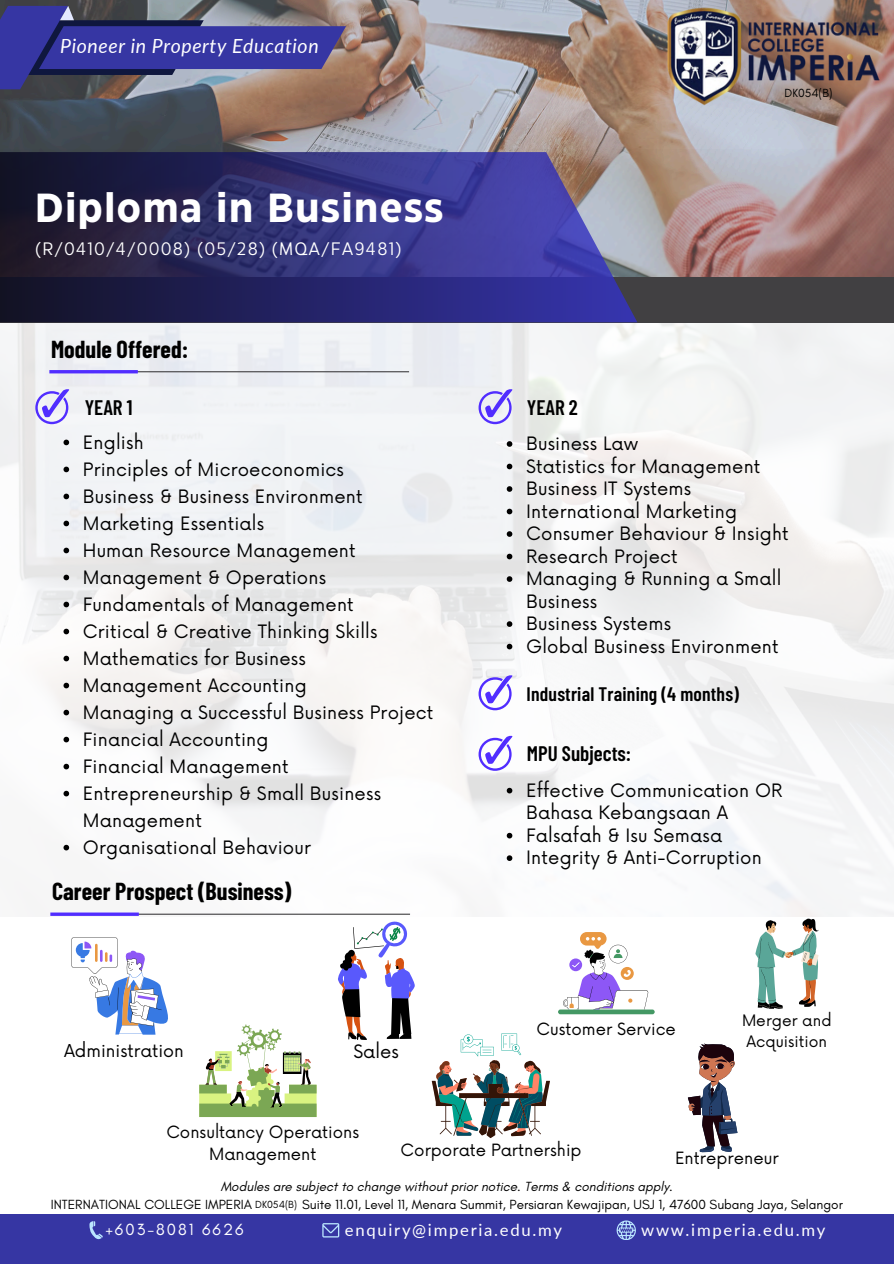
<style>
.page{position:relative;width:894px;height:1264px;background:#fff}
.page>*{position:absolute;margin:0;border:0;box-sizing:border-box;transform-origin:0 0}
.t1{font:700 40.5px "Eastman Grotesque";letter-spacing:.04em;color:#fff}
.t2{font:700 24px "Barlow Condensed";color:#000}
.t3{font:600 21px "Barlow Condensed";color:#000}
.t4{font:600 19.5px "Barlow Condensed";letter-spacing:.01em;color:#000}
.t5{font:italic 19.5px "Lato";letter-spacing:.03em;color:#fff}
.t6{font:18px/22.5px "Now";letter-spacing:.01em;color:#000}
.t7{font:18px "Eastman Grotesque";letter-spacing:.065em;color:#fff}
.t8{font:17.25px "Now";color:#000}
.t9{font:16.65px "Lato";letter-spacing:.105em;color:#fff}
.t10{font:16.5px/22.6px "Now";color:#000;text-align:center}
.t11{font:16.5px "Glacial Indifference";letter-spacing:.125em;color:#fff}
.t12{font:15.45px "Now";color:#000}
.t13{font:13.5px "Glacial Indifference";color:#000}
.t14{font:italic 13.5px "Glacial Indifference";color:#000}
.t15{font:12px "Glacial Indifference";color:#000}
.t16{font:10.5px "Glacial Indifference";color:#000}
</style>
<div class="page">
<img style="left:0;top:322px;width:893px;height:594px">
<img style="left:0;top:0;width:893px;height:277px">
<div style="left:0;top:277px;width:893px;height:45px;background:#414042"></div>
<svg style="left:0;top:152px;width:637px;height:170px;background:#353471"></svg>
<svg style="left:0;top:6px;width:346px;height:83px;background:#514f8d"></svg>
<div style="left:0;top:1214px;width:893px;height:49px;background:#3636a3"></div>
<svg style="left:89px;top:1221px;width:14px;height:17px"></svg>
<svg style="left:322px;top:1223px;width:17px;height:14px"></svg>
<svg style="left:616px;top:1220px;width:19px;height:19px"></svg>
<hr style="left:51px;top:371px;width:358px;height:1px;background:#414042">
<hr style="left:49px;top:370px;width:89px;height:3px;background:#512dff">
<hr style="left:52px;top:913px;width:358px;height:1px;background:#414042">
<hr style="left:50px;top:912px;width:89px;height:3px;background:#512dff">
<svg style="left:71px;top:937px;width:97px;height:97px"></svg>
<svg style="left:558px;top:932px;width:96px;height:82px"></svg>
<svg style="left:338px;top:921px;width:77px;height:119px"></svg>
<svg style="left:199px;top:1024px;width:117px;height:92px"></svg>
<svg style="left:431px;top:1033px;width:119px;height:105px"></svg>
<svg style="left:755px;top:918px;width:63px;height:90px"></svg>
<svg style="left:687px;top:1043px;width:50px;height:110px"></svg>
<svg style="left:35px;top:389px;width:34px;height:35px"></svg>
<svg style="left:63px;top:439px;width:6px;height:6px"></svg>
<svg style="left:63px;top:466px;width:6px;height:6px"></svg>
<svg style="left:63px;top:493px;width:6px;height:6px"></svg>
<svg style="left:63px;top:520px;width:6px;height:6px"></svg>
<svg style="left:63px;top:547px;width:6px;height:6px"></svg>
<svg style="left:63px;top:574px;width:6px;height:6px"></svg>
<svg style="left:63px;top:601px;width:6px;height:6px"></svg>
<svg style="left:63px;top:628px;width:6px;height:6px"></svg>
<svg style="left:63px;top:655px;width:6px;height:6px"></svg>
<svg style="left:63px;top:682px;width:6px;height:6px"></svg>
<svg style="left:63px;top:709px;width:6px;height:6px"></svg>
<svg style="left:63px;top:736px;width:6px;height:6px"></svg>
<svg style="left:63px;top:763px;width:6px;height:6px"></svg>
<svg style="left:63px;top:790px;width:6px;height:6px"></svg>
<svg style="left:63px;top:844px;width:6px;height:6px"></svg>
<svg style="left:478px;top:389px;width:34px;height:35px"></svg>
<svg style="left:506px;top:441px;width:6px;height:6px"></svg>
<svg style="left:506px;top:463px;width:6px;height:6px"></svg>
<svg style="left:506px;top:486px;width:6px;height:6px"></svg>
<svg style="left:506px;top:508px;width:6px;height:6px"></svg>
<svg style="left:506px;top:531px;width:6px;height:6px"></svg>
<svg style="left:506px;top:553px;width:6px;height:6px"></svg>
<svg style="left:506px;top:576px;width:6px;height:6px"></svg>
<svg style="left:506px;top:621px;width:6px;height:6px"></svg>
<svg style="left:506px;top:643px;width:6px;height:6px"></svg>
<svg style="left:478px;top:735px;width:34px;height:35px"></svg>
<svg style="left:506px;top:787px;width:6px;height:6px"></svg>
<svg style="left:506px;top:832px;width:6px;height:6px"></svg>
<svg style="left:506px;top:855px;width:6px;height:6px"></svg>
<svg style="left:478px;top:675px;width:34px;height:35px"></svg>
<img style="left:655px;top:0;width:236px;height:117px">
<p class="t5" style="left:60px;top:34px;width:260px">Pioneer in Property Education</p>
<p class="t1" style="left:35px;top:192px;width:409px">Diploma in Business</p>
<p class="t7" style="left:35px;top:242px;width:367px">(R/0410/4/0008) (05/28) (MQA/FA9481)</p>
<p class="t2" style="left:51px;top:334px;width:139px">Module Offered:</p>
<p class="t3" style="left:85px;top:393px;width:49px">YEAR 1</p>
<p class="t6" style="left:83px;top:432px;width:62px">English</p>
<p class="t6" style="left:83px;top:459px;width:262px">Principles of Microeconomics</p>
<p class="t6" style="left:83px;top:486px;width:281px">Business &amp; Business Environment</p>
<p class="t6" style="left:83px;top:513px;width:183px">Marketing Essentials</p>
<p class="t6" style="left:83px;top:540px;width:274px">Human Resource Management</p>
<p class="t6" style="left:83px;top:567px;width:245px">Management &amp; Operations</p>
<h3 class="t6" style="left:83px;top:594px;width:272px">Fundamentals of Management</h3>
<p class="t6" style="left:83px;top:621px;width:296px">Critical &amp; Creative Thinking Skills</p>
<p class="t6" style="left:83px;top:648px;width:224px">Mathematics for Business</p>
<p class="t6" style="left:83px;top:675px;width:225px">Management Accounting</p>
<p class="t6" style="left:83px;top:702px;width:352px">Managing a Successful Business Project</p>
<p class="t6" style="left:83px;top:729px;width:187px">Financial Accounting</p>
<p class="t6" style="left:83px;top:756px;width:207px">Financial Management</p>
<p class="t6" style="left:83px;top:780px;width:300px;line-height:27px">Entrepreneurship &amp; Small Business<br>Management</p>
<p class="t6" style="left:83px;top:837px;width:229px">Organisational Behaviour</p>
<p class="t2" style="left:52px;top:876px;width:240px">Career Prospect (Business)</p>
<h1 class="t8" style="left:64px;top:1041px;width:121px">Administration</h1>
<p class="t6" style="left:353px;top:1040px;width:47px">Sales</p>
<p class="t15" style="left:784px;top:85px;width:49px">DK054(B)</p>
<p class="t3" style="left:526px;top:393px;width:53px">YEAR 2</p>
<p class="t6" style="left:526px;top:433px;width:114px">Business Law</p>
<h4 class="t6" style="left:526px;top:456px;width:236px">Statistics for Management</h4>
<p class="t6" style="left:526px;top:478px;width:167px">Business IT Systems</p>
<h4 class="t6" style="left:526px;top:501px;width:212px">International Marketing</h4>
<p class="t6" style="left:526px;top:523px;width:264px">Consumer Behaviour &amp; Insight</p>
<p class="t6" style="left:526px;top:546px;width:153px">Research Project</p>
<p class="t6" style="left:526px;top:568px;width:257px">Managing &amp; Running a Small<br>Business</p>
<h2 class="t6" style="left:526px;top:613px;width:146px">Business Systems</h2>
<p class="t6" style="left:526px;top:636px;width:254px">Global Business Environment</p>
<p class="t4" style="left:526px;top:681px;width:214px">Industrial Training (4 months)</p>
<p class="t3" style="left:526px;top:740px;width:106px">MPU Subjects:</p>
<p class="t6" style="left:526px;top:780px;width:258px">Effective Communication OR<br>Bahasa Kebangsaan A</p>
<p class="t6" style="left:526px;top:825px;width:198px">Falsafah &amp; Isu Semasa</p>
<p class="t6" style="left:526px;top:847px;width:237px">Integrity &amp; Anti-Corruption</p>
<h6 class="t10" style="left:536px;top:1018px;width:141px">Customer Service</h6>
<h3 class="t12" style="left:741px;top:1011px;width:91px">Merger and</h3>
<p class="t12" style="left:746px;top:1032px;width:82px">Acquisition</p>
<h2 class="t10" style="left:166px;top:1121px;width:194px">Consultancy Operations<br>Management</h2>
<p class="t10" style="left:400px;top:1139px;width:182px">Corporate Partnership</p>
<p class="t10" style="left:674px;top:1147px;width:105px">Entrepreneur</p>
<p class="t14" style="left:221px;top:1178px;width:453px">Modules are subject to change without prior notice. Terms &amp; conditions apply.</p>
<p class="t13" style="left:51px;top:1196px;width:203px">INTERNATIONAL COLLEGE IMPERIA</p>
<p class="t16" style="left:255px;top:1198px;width:43px">DK054(B)</p>
<p class="t13" style="left:302px;top:1196px;width:542px">Suite 11.01, Level 11, Menara Summit, Persiaran Kewajipan, USJ 1, 47600 Subang Jaya, Selangor</p>
<p class="t11" style="left:105px;top:1219px;width:140px">+603-8081 6626</p>
<p class="t9" style="left:345px;top:1219px;width:219px">enquiry@imperia.edu.my</p>
<h5 class="t9" style="left:641px;top:1219px;width:186px">www.imperia.edu.my</h5>
</div>
